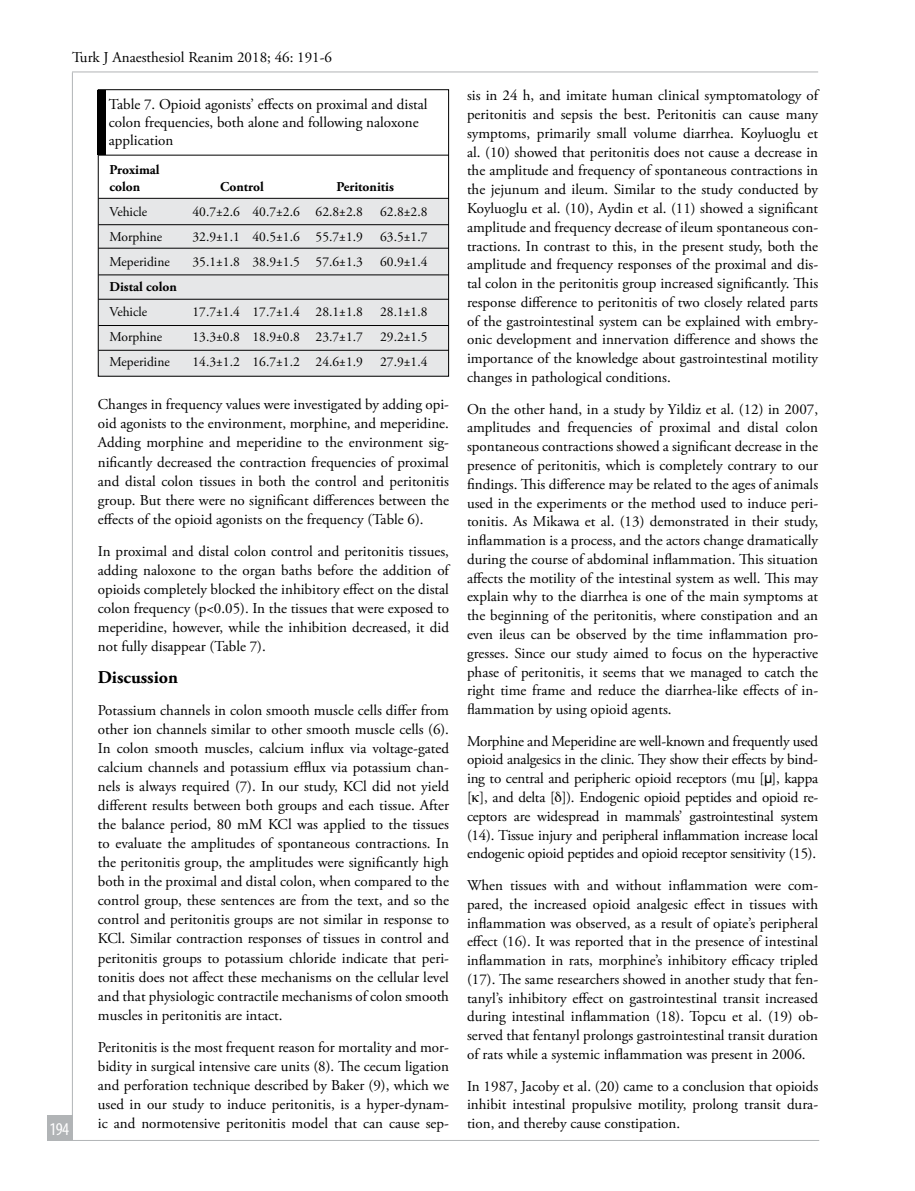
<style>
.page{position:relative;width:915px;height:1191px;background:#fff}
.page>*{position:absolute;margin:0;border:0;box-sizing:border-box;transform-origin:0 0}
.t1{font:700 18px "Adobe Garamond Pro";color:#000}
.t2{font:condensed 18px "Myriad Pro";color:#fff}
.t3{font:15px/18.8px "Adobe Garamond Pro";color:#000;text-align:justify}
.t4{font:13.5px "Adobe Garamond Pro";color:#000}
.t5{font:700 13.5px/16.5px "Adobe Garamond Pro";color:#000}
</style>
<div class="page">
<div style="left:98px;top:90px;width:8px;height:65px;background:#000"></div>
<div style="left:98px;top:199px;width:350px;height:177px;background:#e6e7e8"></div>
<div style="left:98px;top:89px;width:351px;height:287px;border:1px solid #000"></div>
<hr style="left:98px;top:155px;width:351px;height:1px;background:#000">
<hr style="left:98px;top:198px;width:351px;height:1px;background:#000">
<hr style="left:98px;top:224px;width:351px;height:1px;background:#000">
<hr style="left:98px;top:248px;width:351px;height:1px;background:#000">
<hr style="left:98px;top:274px;width:351px;height:1px;background:#000">
<hr style="left:98px;top:299px;width:351px;height:1px;background:#000">
<hr style="left:98px;top:325px;width:351px;height:1px;background:#000">
<hr style="left:98px;top:350px;width:351px;height:1px;background:#000">
<hr style="left:73px;top:1140px;width:746px;height:1px;background:#b1b4b6">
<hr style="left:72px;top:72px;width:1px;height:1050px;background:#b1b4b6">
<div style="left:47px;top:1114px;width:26px;height:26px;background:#b1b4b6"></div>
<hr style="left:72px;top:72px;width:745px;height:1px;background:#b1b4b6">
<p class="t3" style="left:72px;top:48px;width:261px">Turk J Anaesthesiol Reanim 2018; 46: 191-6</p>
<p class="t3" style="left:109px;top:96px;width:320px;line-height:18px;text-align:left">Table 7. Opioid agonists’ effects on proximal and distal colon frequencies, both alone and following naloxone application</p>
<p class="t5" style="left:109px;top:162px;width:52px">Proximal colon</p>
<p class="t5" style="left:220px;top:178px;width:45px">Control</p>
<p class="t5" style="left:336px;top:178px;width:59px">Peritonitis</p>
<p class="t2" style="left:49px;top:1117px;width:21px">194</p>
<p class="t4" style="left:109px;top:203px;width:39px">Vehicle</p>
<p class="t4" style="left:192px;top:203px;width:172px">40.7±2.6 40.7±2.6 62.8±2.8</p>
<p class="t4" style="left:380px;top:203px;width:49px">62.8±2.8</p>
<p class="t4" style="left:109px;top:228px;width:54px">Morphine</p>
<p class="t4" style="left:192px;top:228px;width:172px">32.9±1.1 40.5±1.6 55.7±1.9</p>
<p class="t4" style="left:380px;top:228px;width:49px">63.5±1.7</p>
<p class="t4" style="left:109px;top:253px;width:62px">Meperidine</p>
<p class="t4" style="left:192px;top:253px;width:172px">35.1±1.8 38.9±1.5 57.6±1.3</p>
<p class="t4" style="left:380px;top:253px;width:49px">60.9±1.4</p>
<p class="t5" style="left:109px;top:279px;width:69px">Distal colon</p>
<p class="t4" style="left:109px;top:303px;width:39px">Vehicle</p>
<p class="t4" style="left:192px;top:303px;width:172px">17.7±1.4 17.7±1.4 28.1±1.8</p>
<p class="t4" style="left:380px;top:303px;width:49px">28.1±1.8</p>
<p class="t4" style="left:109px;top:328px;width:54px">Morphine</p>
<p class="t4" style="left:192px;top:328px;width:172px">13.3±0.8 18.9±0.8 23.7±1.7</p>
<p class="t4" style="left:380px;top:328px;width:49px">29.2±1.5</p>
<p class="t4" style="left:109px;top:353px;width:62px">Meperidine</p>
<p class="t4" style="left:192px;top:353px;width:172px">14.3±1.2 16.7±1.2 24.6±1.9</p>
<p class="t4" style="left:380px;top:353px;width:49px">27.9±1.4</p>
<p class="t3" style="left:98px;top:395px;width:352px">Changes in frequency values were investigated by adding opi&shy;oid agonists to the environment, morphine, and meperidine.<br>Adding morphine and meperidine to the environment sig&shy;nificantly decreased the contraction frequencies of proximal and distal colon tissues in both the control and peritonitis group. But there were no significant differences between the effects of the opioid agonists on the frequency (Table 6).</p>
<p class="t3" style="left:98px;top:542px;width:352px">In proximal and distal colon control and peritonitis tissues, adding naloxone to the organ baths before the addition of opioids completely blocked the inhibitory effect on the distal colon frequency (p&lt;0.05). In the tissues that were exposed to meperidine, however, while the inhibition decreased, it did not fully disappear (Table 7).</p>
<p class="t1" style="left:98px;top:666px;width:82px">Discussion</p>
<p class="t3" style="left:98px;top:701px;width:352px">Potassium channels in colon smooth muscle cells differ from other ion channels similar to other smooth muscle cells (6).<br>In colon smooth muscles, calcium influx via voltage-gated calcium channels and potassium efflux via potassium chan&shy;nels is always required (7). In our study, KCl did not yield different results between both groups and each tissue. After the balance period, 80 mM KCl was applied to the tissues to evaluate the amplitudes of spontaneous contractions. In the peritonitis group, the amplitudes were significantly high both in the proximal and distal colon, when compared to the control group, these sentences are from the text, and so the control and peritonitis groups are not similar in response to KCl. Similar contraction responses of tissues in control and peritonitis groups to potassium chloride indicate that peri&shy;tonitis does not affect these mechanisms on the cellular level and that physiologic contractile mechanisms of colon smooth muscles in peritonitis are intact.</p>
<p class="t3" style="left:98px;top:1037px;width:352px">Peritonitis is the most frequent reason for mortality and mor&shy;bidity in surgical intensive care units (8). The cecum ligation and perforation technique described by Baker (9), which we used in our study to induce peritonitis, is a hyper-dynam&shy;ic and normotensive peritonitis model that can cause sep-</p>
<p class="t3" style="left:467px;top:87px;width:352px">sis in 24 h, and imitate human clinical symptomatology of peritonitis and sepsis the best. Peritonitis can cause many symptoms, primarily small volume diarrhea. Koyluoglu et al. (10) showed that peritonitis does not cause a decrease in the amplitude and frequency of spontaneous contractions in the jejunum and ileum. Similar to the study conducted by Koyluoglu et al. (10), Aydin et al. (11) showed a significant amplitude and frequency decrease of ileum spontaneous con&shy;tractions. In contrast to this, in the present study, both the amplitude and frequency responses of the proximal and dis&shy;tal colon in the peritonitis group increased significantly. This response difference to peritonitis of two closely related parts of the gastrointestinal system can be explained with embry&shy;onic development and innervation difference and shows the importance of the knowledge about gastrointestinal motility changes in pathological conditions.</p>
<p class="t3" style="left:467px;top:400px;width:352px">On the other hand, in a study by Yildiz et al. (12) in 2007, amplitudes and frequencies of proximal and distal colon spontaneous contractions showed a significant decrease in the presence of peritonitis, which is completely contrary to our findings. This difference may be related to the ages of animals used in the experiments or the method used to induce peri&shy;tonitis. As Mikawa et al. (13) demonstrated in their study, inflammation is a process, and the actors change dramatically during the course of abdominal inflammation. This situation affects the motility of the intestinal system as well. This may explain why to the diarrhea is one of the main symptoms at the beginning of the peritonitis, where constipation and an even ileus can be observed by the time inflammation pro&shy;gresses. Since our study aimed to focus on the hyperactive phase of peritonitis, it seems that we managed to catch the right time frame and reduce the diarrhea-like effects of in&shy;flammation by using opioid agents.</p>
<p class="t3" style="left:467px;top:732px;width:352px">Morphine and Meperidine are well-known and frequently used opioid analgesics in the clinic. They show their effects by bind&shy;ing to central and peripheric opioid receptors (mu [μ], kappa [ ], and delta [ ]). Endogenic opioid peptides and opioid re&shy;ceptors are widespread in mammals’ gastrointestinal system (14). Tissue injury and peripheral inflammation increase local endogenic opioid peptides and opioid receptor sensitivity (15).</p>
<p class="t3" style="left:467px;top:876px;width:352px">When tissues with and without inflammation were com&shy;pared, the increased opioid analgesic effect in tissues with inflammation was observed, as a result of opiate’s peripheral effect (16). It was reported that in the presence of intestinal inflammation in rats, morphine’s inhibitory efficacy tripled (17). The same researchers showed in another study that fen&shy;tanyl’s inhibitory effect on gastrointestinal transit increased during intestinal inflammation (18). Topcu et al. (19) ob&shy;served that fentanyl prolongs gastrointestinal transit duration of rats while a systemic inflammation was present in 2006.</p>
<p class="t3" style="left:467px;top:1077px;width:352px">In 1987, Jacoby et al. (20) came to a conclusion that opioids inhibit intestinal propulsive motility, prolong transit dura&shy;tion, and thereby cause constipation.</p>
</div>
